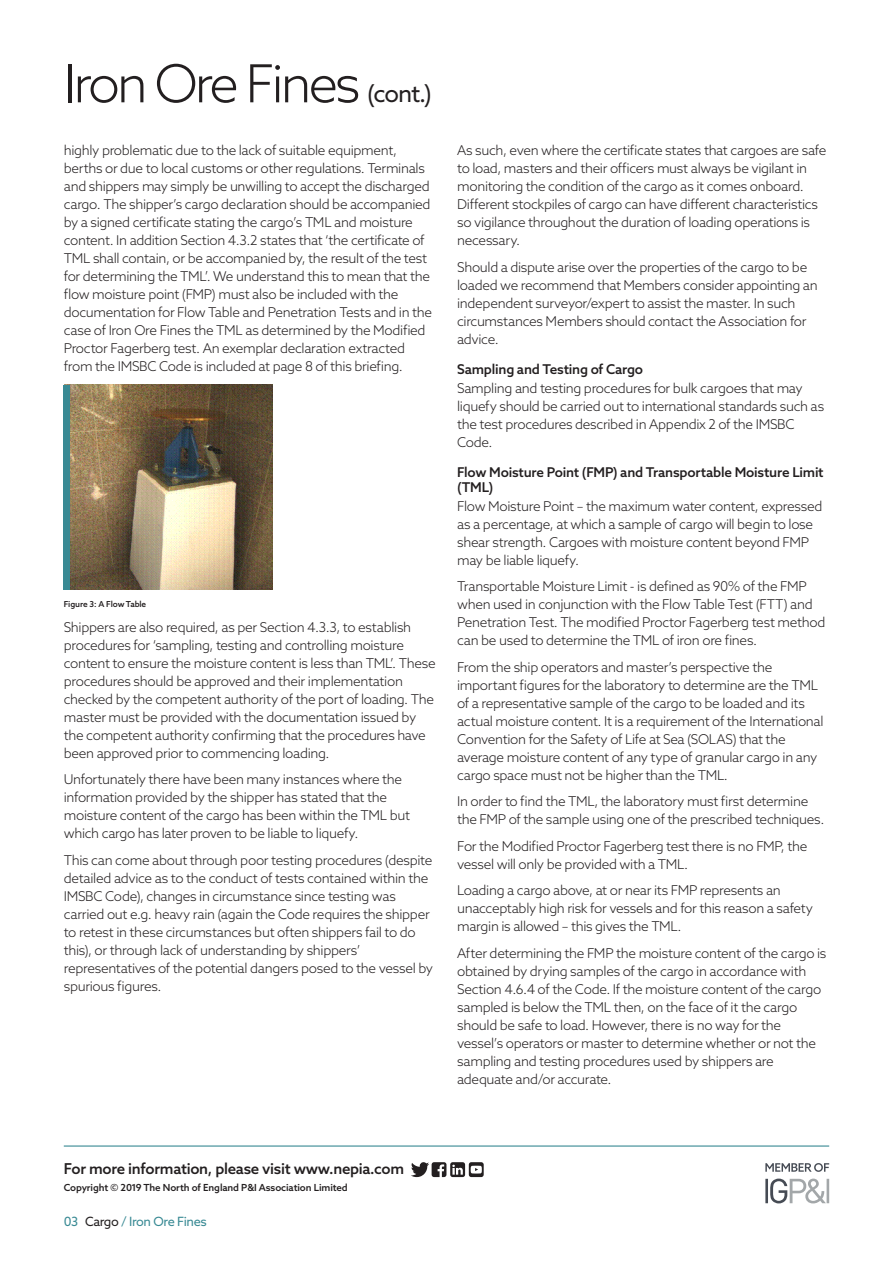
<style>
.page{position:relative;width:893px;height:1263px;background:#fff}
.page>*{position:absolute;margin:0;border:0;box-sizing:border-box;transform-origin:0 0}
.NORTH_-_Title__cont{font:300 52.5px "Azo Sans";letter-spacing:-.06em;color:#231f20}
.NORTH_-_Footer{font:500 15px "Azo Sans";letter-spacing:-.02em;color:#231f20}
.NORTH_-_Body_2{font:300 13.5px/18px "Azo Sans";letter-spacing:-.025em;color:#231f20}
.NORTH_-_Sub_Sub_Head{font:500 13.5px/15px "Azo Sans";letter-spacing:-.015em;color:#231f20}
.NORTH_-_Navigation{font:12.75px "Azo Sans";letter-spacing:-.03em;color:#398a94}
.NORTH_-_Footer-2{font:500 9.75px "Azo Sans";letter-spacing:-.01em;color:#231f20}
.NORTH_-_Copyright{font:500 8.25px "Azo Sans";letter-spacing:-.01em;color:#231f20}
.s1{font-weight:400;font-size:24px}
.s2{color:#231f20}
</style>
<div class="page">
<hr style="left:64px;top:1145px;width:765px;height:1px;background:#398a94">
<svg style="left:411px;top:1162px;width:73px;height:15px"></svg>
<svg style="left:765px;top:1178px;width:64px;height:25px"></svg>
<svg style="left:765px;top:1163px;width:64px;height:9px"></svg>
<img style="left:70px;top:385px;width:203px;height:205px">
<div style="left:64px;top:385px;width:6px;height:205px;background:#398a94"></div>
<p class="NORTH_-_Title__cont" style="left:64px;top:49px;width:370px">Iron Ore Fines <span class="s1">(cont.)</span></p>
<p class="NORTH_-_Body_2" style="left:64px;top:141px;width:370px">highly problematic due to the lack of suitable equipment, berths or due to local customs or other regulations. Terminals and shippers may simply be unwilling to accept the discharged cargo. The shipper’s cargo declaration should be accompanied by a signed certificate stating the cargo’s TML and moisture content. In addition Section 4.3.2 states that ‘the certificate of TML shall contain, or be accompanied by, the result of the test for determining the TML’. We understand this to mean that the flow moisture point (FMP) must also be included with the documentation for Flow Table and Penetration Tests and in the case of Iron Ore Fines the TML as determined by the Modified Proctor Fagerberg test. An exemplar declaration extracted from the IMSBC Code is included at page 8 of this briefing.</p>
<p class="NORTH_-_Copyright" style="left:64px;top:598px;width:84px">Figure 3: A Flow Table</p>
<p class="NORTH_-_Body_2" style="left:64px;top:618px;width:373px">Shippers are also required, as per Section 4.3.3, to establish procedures for ‘sampling, testing and controlling moisture content to ensure the moisture content is less than TML’. These procedures should be approved and their implementation checked by the competent authority of the port of loading. The master must be provided with the documentation issued by the competent authority confirming that the procedures have been approved prior to commencing loading.</p>
<p class="NORTH_-_Body_2" style="left:64px;top:770px;width:348px">Unfortunately there have been many instances where the information provided by the shipper has stated that the moisture content of the cargo has been within the TML but which cargo has later proven to be liable to liquefy.</p>
<p class="NORTH_-_Body_2" style="left:64px;top:851px;width:371px">This can come about through poor testing procedures (despite detailed advice as to the conduct of tests contained within the IMSBC Code), changes in circumstance since testing was carried out e.g. heavy rain (again the Code requires the shipper to retest in these circumstances but often shippers fail to do this), or through lack of understanding by shippers’ representatives of the potential dangers posed to the vessel by spurious figures.</p>
<p class="NORTH_-_Body_2" style="left:457px;top:141px;width:371px">As such, even where the certificate states that cargoes are safe to load, masters and their officers must always be vigilant in monitoring the condition of the cargo as it comes onboard.<br>Different stockpiles of cargo can have different characteristics so vigilance throughout the duration of loading operations is necessary.</p>
<p class="NORTH_-_Body_2" style="left:457px;top:258px;width:362px">Should a dispute arise over the properties of the cargo to be loaded we recommend that Members consider appointing an independent surveyor/expert to assist the master. In such circumstances Members should contact the Association for advice.</p>
<p class="NORTH_-_Sub_Sub_Head" style="left:457px;top:361px;width:188px">Sampling and Testing of Cargo</p>
<p class="NORTH_-_Body_2" style="left:457px;top:379px;width:369px">Sampling and testing procedures for bulk cargoes that may liquefy should be carried out to international standards such as the test procedures described in Appendix 2 of the IMSBC Code.</p>
<p class="NORTH_-_Sub_Sub_Head" style="left:457px;top:464px;width:368px">Flow Moisture Point (FMP) and Transportable Moisture Limit (TML)</p>
<p class="NORTH_-_Body_2" style="left:457px;top:497px;width:367px">Flow Moisture Point – the maximum water content, expressed as a percentage, at which a sample of cargo will begin to lose shear strength. Cargoes with moisture content beyond FMP may be liable liquefy.</p>
<p class="NORTH_-_Body_2" style="left:457px;top:577px;width:370px">Transportable Moisture Limit - is defined as 90% of the FMP when used in conjunction with the Flow Table Test (FTT) and Penetration Test. The modified Proctor Fagerberg test method can be used to determine the TML of iron ore fines.</p>
<p class="NORTH_-_Body_2" style="left:457px;top:658px;width:368px">From the ship operators and master’s perspective the important figures for the laboratory to determine are the TML of a representative sample of the cargo to be loaded and its actual moisture content. It is a requirement of the International Convention for the Safety of Life at Sea (SOLAS) that the average moisture content of any type of granular cargo in any cargo space must not be higher than the TML.</p>
<p class="NORTH_-_Body_2" style="left:457px;top:792px;width:369px">In order to find the TML, the laboratory must first determine the FMP of the sample using one of the prescribed techniques.</p>
<p class="NORTH_-_Body_2" style="left:457px;top:837px;width:352px">For the Modified Proctor Fagerberg test there is no FMP, the vessel will only be provided with a TML.</p>
<p class="NORTH_-_Body_2" style="left:457px;top:881px;width:358px">Loading a cargo above, at or near its FMP represents an unacceptably high risk for vessels and for this reason a safety margin is allowed – this gives the TML.</p>
<p class="NORTH_-_Body_2" style="left:457px;top:944px;width:371px">After determining the FMP the moisture content of the cargo is obtained by drying samples of the cargo in accordance with Section 4.6.4 of the Code. If the moisture content of the cargo sampled is below the TML then, on the face of it the cargo should be safe to load. However, there is no way for the vessel’s operators or master to determine whether or not the sampling and testing procedures used by shippers are adequate and/or accurate.</p>
<p class="NORTH_-_Footer" style="left:64px;top:1159px;width:342px">For more information, please visit www.nepia.com</p>
<p class="NORTH_-_Footer-2" style="left:64px;top:1181px;width:286px">Copyright © 2019 The North of England P&amp;I Association Limited</p>
<p class="NORTH_-_Navigation" style="left:64px;top:1213px;width:145px">03 <span class="s2">Cargo</span> / Iron Ore Fines</p>
</div>
